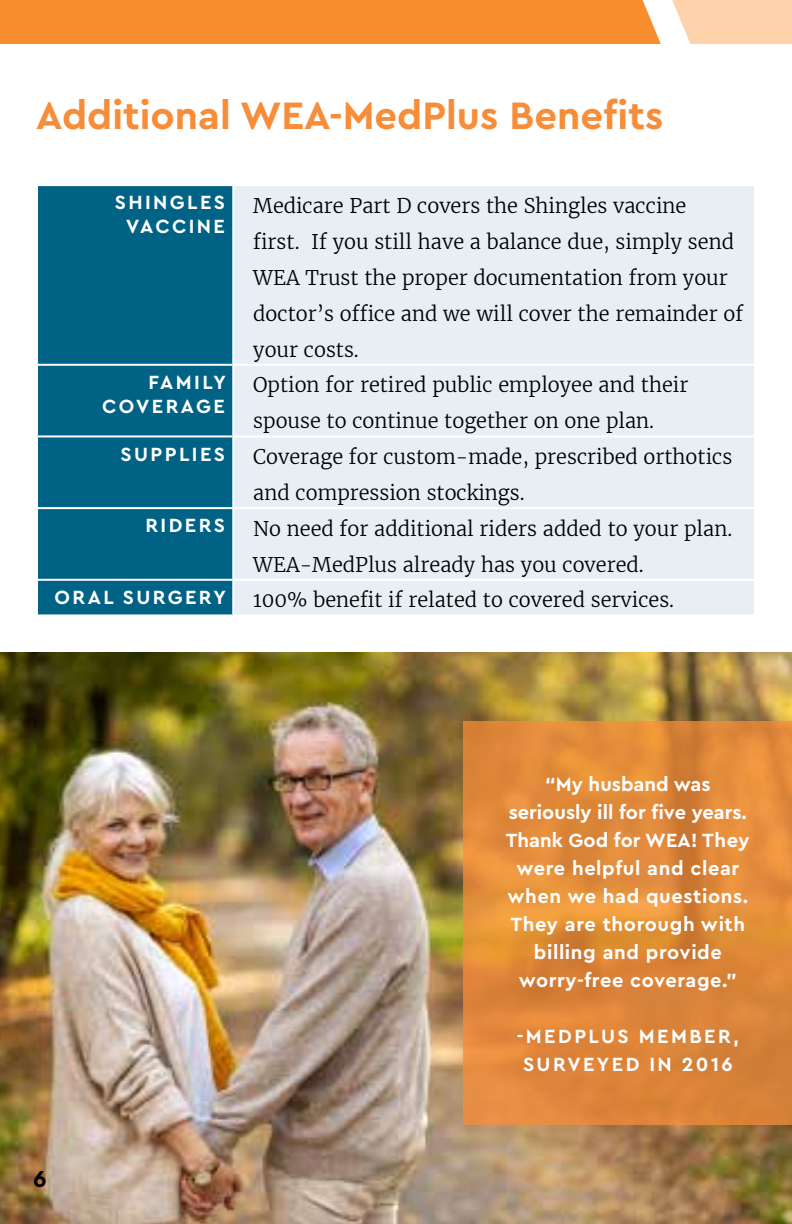
<style>
.page{position:relative;width:792px;height:1224px;background:#fff}
.page>*{position:absolute;margin:0;border:0;box-sizing:border-box;transform-origin:0 0}
.t1{font:700 40px "Cera CY";color:#f78d39}
.t2{font:700 24px "Cera";color:#000}
.t3{font:300 20px/36px "Merriweather";color:#000}
.t4{font:700 20px/28px "Cera";letter-spacing:.03em;color:#fff;text-align:center}
.t5{font:700 20px/24px "Cera CY";letter-spacing:.12em;color:#fff;text-align:center}
.t6{font:700 20px/28px "Cera";letter-spacing:.12em;color:#fff;text-align:center}
</style>
<div class="page">
<svg style="left:0;top:0;width:792px;height:44px;background:#f89a46"></svg>
<img style="left:0;top:653px;width:792px;height:571px">
<svg style="left:464px;top:721px;width:328px;height:404px;background:#df883a"></svg>
<div style="left:38px;top:186px;width:194px;height:428px;background:#006385"></div>
<div style="left:234px;top:186px;width:520px;height:428px;background:#e8eff4"></div>
<hr style="left:36px;top:364px;width:197px;height:2px;background:#fff">
<hr style="left:233px;top:364px;width:523px;height:2px;background:#fff">
<hr style="left:36px;top:435px;width:197px;height:2px;background:#fff">
<hr style="left:233px;top:435px;width:523px;height:2px;background:#fff">
<hr style="left:36px;top:507px;width:197px;height:2px;background:#fff">
<hr style="left:233px;top:507px;width:523px;height:2px;background:#fff">
<hr style="left:36px;top:579px;width:197px;height:2px;background:#fff">
<hr style="left:233px;top:579px;width:523px;height:2px;background:#fff">
<h1 class="t1" style="left:36px;top:93px;width:629px">Additional WEA-MedPlus Benefits</h1>
<p class="t5" style="left:115px;top:191px;width:112px">SHINGLES<br>VACCINE</p>
<p class="t3" style="left:253px;top:188px;width:491px">Medicare Part D covers the Shingles vaccine<br>first. If you still have a balance due, simply send WEA Trust the proper documentation from your doctor’s office and we will cover the remainder of your costs.</p>
<p class="t5" style="left:102px;top:370px;width:125px;text-align:right">FAMILY<br>COVERAGE</p>
<p class="t3" style="left:253px;top:367px;width:437px">Option for retired public employee and their spouse to continue together on one plan.</p>
<p class="t5" style="left:121px;top:442px;width:106px">SUPPLIES</p>
<p class="t3" style="left:253px;top:439px;width:480px">Coverage for custom-made, prescribed orthotics and compression stockings.</p>
<p class="t5" style="left:145px;top:514px;width:81px">RIDERS</p>
<p class="t3" style="left:253px;top:511px;width:481px">No need for additional riders added to your plan.<br>WEA-MedPlus already has you covered.</p>
<p class="t5" style="left:55px;top:585px;width:173px">ORAL SURGERY</p>
<p class="t3" style="left:253px;top:582px;width:422px">100% benefit if related to covered services.</p>
<p class="t2" style="left:33px;top:1163px;width:15px">6</p>
<p class="t4" style="left:506px;top:769px;width:245px">“My husband was seriously ill for five years.<br>Thank God for WEA! They were helpful and clear when we had questions.<br>They are thorough with billing and provide worry-free coverage.”</p>
<p class="t6" style="left:517px;top:1022px;width:223px">-MEDPLUS MEMBER,<br>SURVEYED IN 2016</p>
</div>
